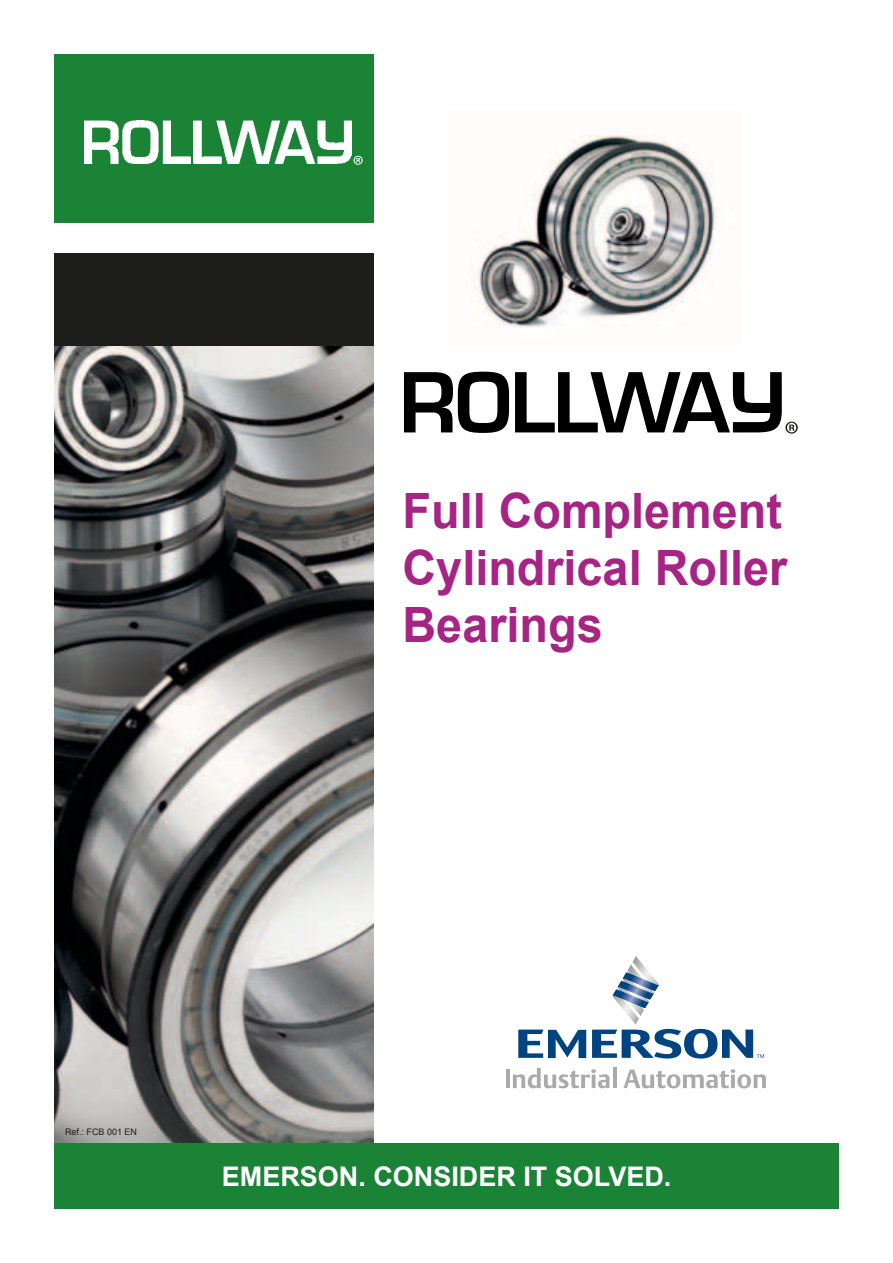
<style>
.page{position:relative;width:893px;height:1263px;background:#fff}
.page>*{position:absolute;margin:0;border:0;box-sizing:border-box;transform-origin:0 0}
.t1{font:700 48.75px/57px "Arial";color:#a62484;text-align:justify;scale:.96 1}
.t2{font:700 27px "Arial";color:#fff}
.t3{font:9px "Arial";color:#1d1d1b}
</style>
<div class="page">
<div style="left:54px;top:253px;width:320px;height:97px;background:#1d1d1b"></div>
<img style="left:54px;top:347px;width:320px;height:796px">
<div style="left:54px;top:54px;width:319px;height:168px;background:#1b8336"></div>
<svg style="left:518px;top:1029px;width:68px;height:29px"></svg>
<svg style="left:592px;top:956px;width:172px;height:102px"></svg>
<hr style="left:506px;top:1069px;width:3px;height:19px;background:#aaa">
<svg style="left:513px;top:1068px;width:96px;height:20px"></svg>
<hr style="left:613px;top:1068px;width:3px;height:20px;background:#aaa">
<svg style="left:623px;top:1069px;width:143px;height:19px"></svg>
<svg style="left:404px;top:372px;width:105px;height:61px"></svg>
<svg style="left:515px;top:372px;width:283px;height:62px"></svg>
<img style="left:84px;top:120px;width:268px;height:44px">
<svg style="left:353px;top:156px;width:10px;height:9px"></svg>
<img style="left:471px;top:134px;width:246px;height:194px">
<div style="left:54px;top:1143px;width:785px;height:66px;background:#1b8336"></div>
<p class="t1" style="left:403px;top:483px;width:402px">Full Complement Cylindrical Roller Bearings</p>
<p class="t3" style="left:65px;top:1126px;width:74px">Ref.: FCB 001 EN</p>
<p class="t2" style="left:222px;top:1161px;width:451px">EMERSON. CONSIDER IT SOLVED.</p>
</div>
